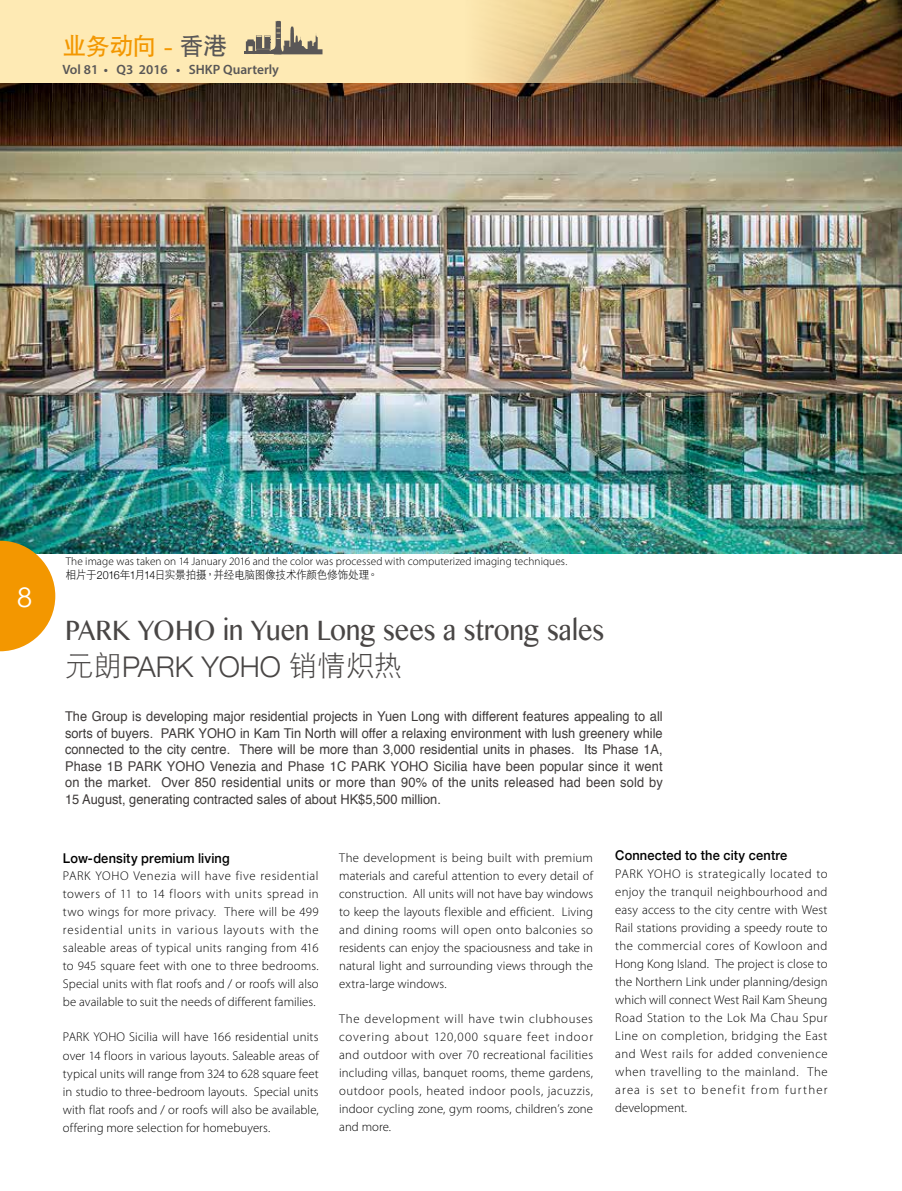
<style>
.page{position:relative;width:902px;height:1191px;background:#fff}
.page>*{position:absolute;margin:0;border:0;box-sizing:border-box;transform-origin:0 0}
.t1{font:31.5px "Kannada MN";letter-spacing:-.005em;color:#494645;scale:.89 1}
.t2{font:300 28.5px "Helvetica Neue";color:#494645}
.t3{font:27px "Century Gothic";color:#fff}
.t4{font:24px "DFP Hei W7 GB5";letter-spacing:-.03em;color:#f39700}
.t5{font:13.5px/16.5px "Helvetica";color:#3e3a39;text-align:justify;scale:.95 1}
.t6{font:500 13.5px "Helvetica Neue";letter-spacing:.01em;color:#000;scale:.95 1}
.t7{font:600 13.5px "Myriad Pro";color:#595757}
.t8{font:300 12.75px/18px "Myriad Pro";letter-spacing:.005em;color:#000;text-align:justify}
.t9{font:300 11.25px "Myriad Pro";letter-spacing:.005em;color:#000}
.t10{font:11.25px "DFP Hei W3 GB5";letter-spacing:-.03em;color:#000;scale:.95 1}
.s1{font-family:"Helvetica Neue";font-size:24.9px}
.s2{color:#595757}
.s3{font-family:"Helvetica Neue";font-weight:300}
.s4{font-family:"DFP Hei W3 GB5";font-weight:400}
</style>
<div class="page">
<img style="left:0;top:0;width:901px;height:553px">
<svg style="left:0;top:0;width:703px;height:83px;fill:#feeab4"></svg>
<svg style="left:0;top:541px;width:55px;height:110px"></svg>
<hr style="left:244px;top:52px;width:37px;height:2px;background:#5a5757">
<svg style="left:246px;top:21px;width:76px;height:33px"></svg>
<h3 class="t4" style="left:62px;top:34px;width:166px">業務動向 <span class="s1">-</span> <span class="s2">香港</span></h3>
<p class="t7" style="left:62px;top:61px;width:218px">Vol 81 • Q3 2016 • SHKP Quarterly</p>
<h3 class="t3" style="left:17px;top:581px;width:16px">8</h3>
<p class="t9" style="left:66px;top:554px;width:503px">The image was taken on 14 January 2016 and the color was processed with computerized imaging techniques.</p>
<p class="t10" style="left:66px;top:569px;width:330px">相片於<span class="s3">2016</span>年<span class="s3">1</span>月<span class="s3">14</span>日實景拍攝，並經電腦圖像技術作顏色修飾處理。</p>
<h1 class="t1" style="left:65px;top:610px;width:607px">PARK YOHO in Yuen Long sees a strong sales</h1>
<h2 class="t2" style="left:65px;top:644px;width:339px"><span class="s4">元朗</span>PARK YOHO <span class="s4">銷情熾熱</span></h2>
<p class="t5" style="left:65px;top:708px;width:630px">The Group is developing major residential projects in Yuen Long with different features appealing to all sorts of buyers. PARK YOHO in Kam Tin North will offer a relaxing environment with lush greenery while connected to the city centre. There will be more than 3,000 residential units in phases. Its Phase 1A, Phase 1B PARK YOHO Venezia and Phase 1C PARK YOHO Sicilia have been popular since it went on the market. Over 850 residential units or more than 90% of the units released had been sold by 15 August, generating contracted sales of about HK$5,500 million.</p>
<p class="t6" style="left:63px;top:847px;width:177px">Low-density premium living</p>
<p class="t8" style="left:63px;top:867px;width:257px">PARK YOHO Venezia will have five residential towers of 11 to 14 floors with units spread in two wings for more privacy. There will be 499 residential units in various layouts with the saleable areas of typical units ranging from 416 to 945 square feet with one to three bedrooms.<br>Special units with flat roofs and / or roofs will also be available to suit the needs of different families.</p>
<p class="t8" style="left:63px;top:1028px;width:257px">PARK YOHO Sicilia will have 166 residential units over 14 floors in various layouts. Saleable areas of typical units will range from 324 to 628 square feet in studio to three-bedroom layouts. Special units with flat roofs and / or roofs will also be available, offering more selection for homebuyers.</p>
<p class="t8" style="left:339px;top:849px;width:255px">The development is being built with premium materials and careful attention to every detail of construction. All units will not have bay windows to keep the layouts flexible and efficient. Living and dining rooms will open onto balconies so residents can enjoy the spaciousness and take in natural light and surrounding views through the extra-large windows.</p>
<p class="t8" style="left:339px;top:1010px;width:255px">The development will have twin clubhouses covering about 120,000 square feet indoor and outdoor with over 70 recreational facilities including villas, banquet rooms, theme gardens, outdoor pools, heated indoor pools, jacuzzis, indoor cycling zone, gym rooms, children’s zone and more.</p>
<p class="t6" style="left:615px;top:845px;width:182px">Connected to the city centre</p>
<p class="t8" style="left:615px;top:864px;width:214px">PARK YOHO is strategically located to enjoy the tranquil neighbourhood and easy access to the city centre with West Rail stations providing a speedy route to the commercial cores of Kowloon and Hong Kong Island. The project is close to the Northern Link under planning/design which will connect West Rail Kam Sheung Road Station to the Lok Ma Chau Spur Line on completion, bridging the East and West rails for added convenience when travelling to the mainland. The area is set to benefit from further development.</p>
</div>
